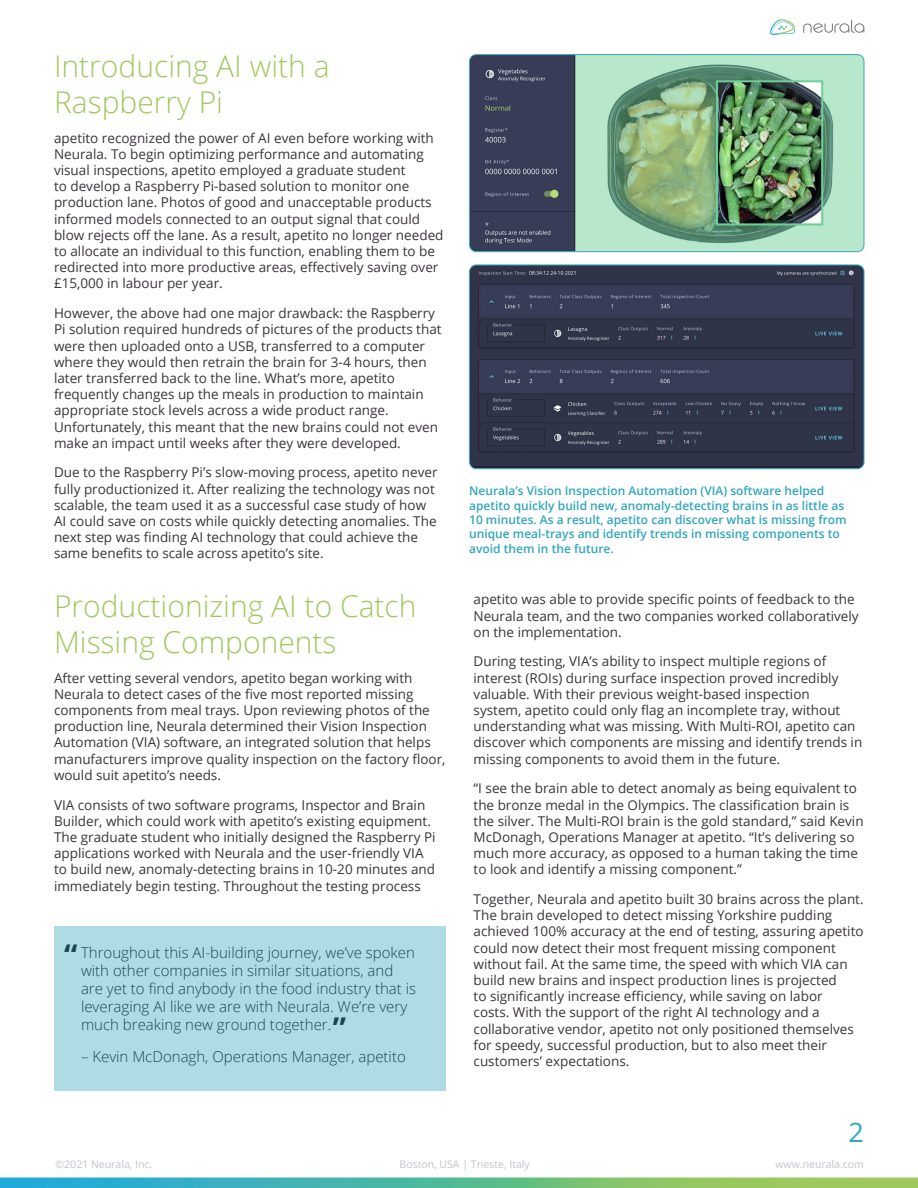
<style>
.page{position:relative;width:918px;height:1188px;background:#fff}
.page>*{position:absolute;margin:0;border:0;box-sizing:border-box;transform-origin:0 0}
.t1{font:300 30px/36px "Open Sans";color:#a0c95e}
.t2{font:700 30px "Open Sans";color:#174852}
.t3{font:27px "Open Sans";color:#31a6be}
.t4{font:300 15px/18px "Open Sans";color:#174852}
.t5{font:13.5px/16.2px "Open Sans";color:#3a343b}
.t6{font:600 12px/14.4px "Open Sans";color:#31a6be}
.t7{font:10.5px "Open Sans";color:#c2c4ca}
</style>
<div class="page">
<div style="left:54px;top:926px;width:392px;height:165px;background:#afdce4"></div>
<svg style="left:0;top:1178px;width:918px;height:10px;background:#60ba94"></svg>
<img style="left:471px;top:56px;width:393px;height:196px">
<div style="left:469px;top:54px;width:395px;height:198px;border:1px solid #3ba7be;border-radius:7px"></div>
<img style="left:470px;top:265px;width:394px;height:203px">
<div style="left:469px;top:265px;width:395px;height:204px;border:1px solid #31a6be;border-radius:7px"></div>
<svg style="left:770px;top:19px;width:25px;height:16px"></svg>
<svg style="left:803px;top:20px;width:61px;height:13px"></svg>
<p class="t1" style="left:54px;top:47px;width:277px">Introducing AI with a<br>Raspberry Pi</p>
<p class="t5" style="left:54px;top:129px;width:391px">apetito recognized the power of AI even before working with Neurala. To begin optimizing performance and automating visual inspections, apetito employed a graduate student<br>to develop a Raspberry Pi-based solution to monitor one production lane. Photos of good and unacceptable products informed models connected to an output signal that could blow rejects off the lane. As a result, apetito no longer needed to allocate an individual to this function, enabling them to be redirected into more productive areas, effectively saving over £15,000 in labour per year.</p>
<p class="t5" style="left:54px;top:305px;width:389px">However, the above had one major drawback: the Raspberry Pi solution required hundreds of pictures of the products that were then uploaded onto a USB, transferred to a computer where they would then retrain the brain for 3-4 hours, then later transferred back to the line. What’s more, apetito frequently changes up the meals in production to maintain appropriate stock levels across a wide product range.<br>Unfortunately, this meant that the new brains could not even make an impact until weeks after they were developed.</p>
<p class="t5" style="left:54px;top:464px;width:385px">Due to the Raspberry Pi’s slow-moving process, apetito never fully productionized it. After realizing the technology was not scalable, the team used it as a successful case study of how AI could save on costs while quickly detecting anomalies. The next step was finding AI technology that could achieve the same benefits to scale across apetito’s site.</p>
<p class="t1" style="left:54px;top:587px;width:364px">Productionizing AI to Catch<br>Missing Components</p>
<p class="t5" style="left:54px;top:669px;width:393px">After vetting several vendors, apetito began working with Neurala to detect cases of the five most reported missing components from meal trays. Upon reviewing photos of the production line, Neurala determined their Vision Inspection Automation (VIA) software, an integrated solution that helps manufacturers improve quality inspection on the factory floor, would suit apetito’s needs.</p>
<p class="t5" style="left:54px;top:796px;width:383px">VIA consists of two software programs, Inspector and Brain Builder, which could work with apetito’s existing equipment.<br>The graduate student who initially designed the Raspberry Pi applications worked with Neurala and the user-friendly VIA to build new, anomaly-detecting brains in 10-20 minutes and immediately begin testing. Throughout the testing process</p>
<p class="t2" style="left:64px;top:934px;width:15px">“</p>
<p class="t4" style="left:81px;top:943px;width:337px">Throughout this AI-building journey, we’ve spoken with other companies in similar situations, and are yet to find anybody in the food industry that is leveraging AI like we are with Neurala. We’re very much breaking new ground together.</p>
<p class="t4" style="left:81px;top:1047px;width:326px">– Kevin McDonagh, Operations Manager, apetito</p>
<p class="t2" style="left:333px;top:1007px;width:15px">”</p>
<p class="t6" style="left:469px;top:483px;width:379px">Neurala’s Vision Inspection Automation (VIA) software helped apetito quickly build new, anomaly-detecting brains in as little as 10 minutes. As a result, apetito can discover what is missing from unique meal-trays and identify trends in missing components to avoid them in the future.</p>
<p class="t5" style="left:474px;top:591px;width:387px">apetito was able to provide specific points of feedback to the<br>Neurala team, and the two companies worked collaboratively on the implementation.</p>
<p class="t5" style="left:474px;top:653px;width:390px">During testing, VIA’s ability to inspect multiple regions of interest (ROIs) during surface inspection proved incredibly valuable. With their previous weight-based inspection<br>system, apetito could only flag an incomplete tray, without understanding what was missing. With Multi-ROI, apetito can discover which components are missing and identify trends in missing components to avoid them in the future.</p>
<p class="t5" style="left:474px;top:780px;width:392px">“I see the brain able to detect anomaly as being equivalent to the bronze medal in the Olympics. The classification brain is the silver. The Multi-ROI brain is the gold standard,” said Kevin McDonagh, Operations Manager at apetito. “It’s delivering so much more accuracy, as opposed to a human taking the time to look and identify a missing component.”</p>
<p class="t5" style="left:474px;top:891px;width:392px">Together, Neurala and apetito built 30 brains across the plant.<br>The brain developed to detect missing Yorkshire pudding achieved 100% accuracy at the end of testing, assuring apetito could now detect their most frequent missing component without fail. At the same time, the speed with which VIA can build new brains and inspect production lines is projected<br>to significantly increase efficiency, while saving on labor<br>costs. With the support of the right AI technology and a collaborative vendor, apetito not only positioned themselves for speedy, successful production, but to also meet their customers’ expectations.</p>
<p class="t3" style="left:849px;top:1114px;width:17px">2</p>
<p class="t7" style="left:56px;top:1157px;width:98px">©2021 Neurala, Inc.</p>
<p class="t7" style="left:400px;top:1157px;width:132px">Boston, USA | Trieste, Italy</p>
<p class="t7" style="left:775px;top:1157px;width:90px">www.neurala.com</p>
</div>
